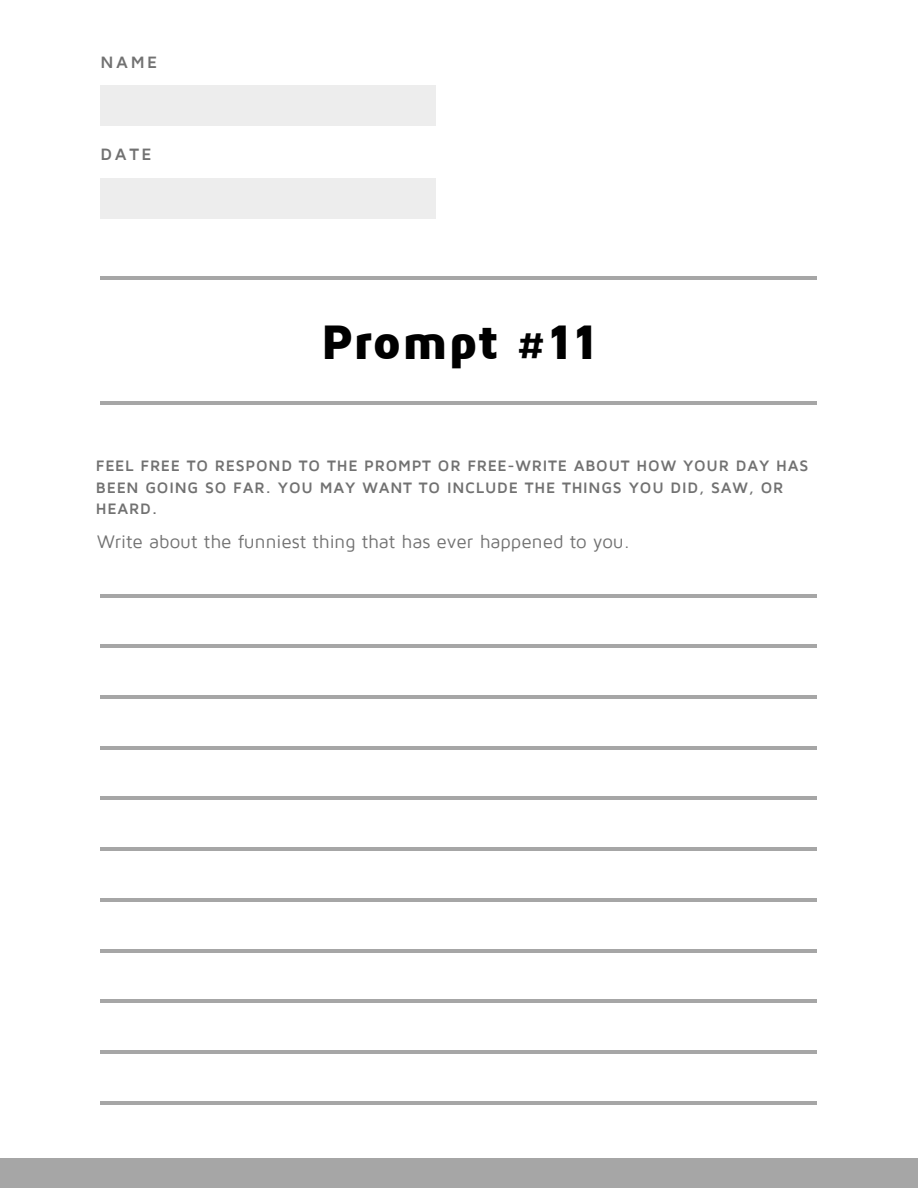
<style>
.page{position:relative;width:918px;height:1188px;background:#fff}
.page>*{position:absolute;margin:0;border:0;box-sizing:border-box;transform-origin:0 0}
.t1{font:900 49.8px "Maven Pro";color:#000}
.t2{font:18.6px "Maven Pro";color:#717171}
.t3{font:700 16.95px "Maven Pro";letter-spacing:.15em;color:#717171}
.t4{font:700 15.6px/21.1px "Maven Pro";letter-spacing:.05em;color:#717171}
</style>
<div class="page">
<div style="left:101px;top:86px;width:335px;height:40px;background:#ededed"></div>
<div style="left:101px;top:178px;width:335px;height:40px;background:#ededed"></div>
<hr style="left:101px;top:401px;width:716px;height:3px;background:#a6a6a6">
<hr style="left:101px;top:276px;width:716px;height:4px;background:#a6a6a6">
<div style="left:0;top:1159px;width:918px;height:29px;background:#a6a6a6"></div>
<hr style="left:101px;top:594px;width:716px;height:3px;background:#a6a6a6">
<hr style="left:101px;top:645px;width:716px;height:3px;background:#a6a6a6">
<hr style="left:101px;top:695px;width:716px;height:4px;background:#a6a6a6">
<hr style="left:101px;top:746px;width:716px;height:3px;background:#a6a6a6">
<hr style="left:101px;top:797px;width:716px;height:3px;background:#a6a6a6">
<hr style="left:101px;top:848px;width:716px;height:3px;background:#a6a6a6">
<hr style="left:101px;top:898px;width:716px;height:3px;background:#a6a6a6">
<hr style="left:101px;top:949px;width:716px;height:3px;background:#a6a6a6">
<hr style="left:101px;top:1000px;width:716px;height:3px;background:#a6a6a6">
<hr style="left:101px;top:1050px;width:716px;height:4px;background:#a6a6a6">
<hr style="left:101px;top:1101px;width:716px;height:3px;background:#a6a6a6">
<p class="t3" style="left:101px;top:51px;width:58px">NAME</p>
<p class="t3" style="left:101px;top:143px;width:52px">DATE</p>
<h1 class="t1" style="left:321px;top:310px;width:278px">Prompt #11</h1>
<p class="t4" style="left:96px;top:455px;width:714px">FEEL FREE TO RESPOND TO THE PROMPT OR FREE-WRITE ABOUT HOW YOUR DAY HAS<br>BEEN GOING SO FAR. YOU MAY WANT TO INCLUDE THE THINGS YOU DID, SAW, OR<br>HEARD.</p>
<p class="t2" style="left:97px;top:530px;width:534px">Write about the funniest thing that has ever happened to you.</p>
</div>
